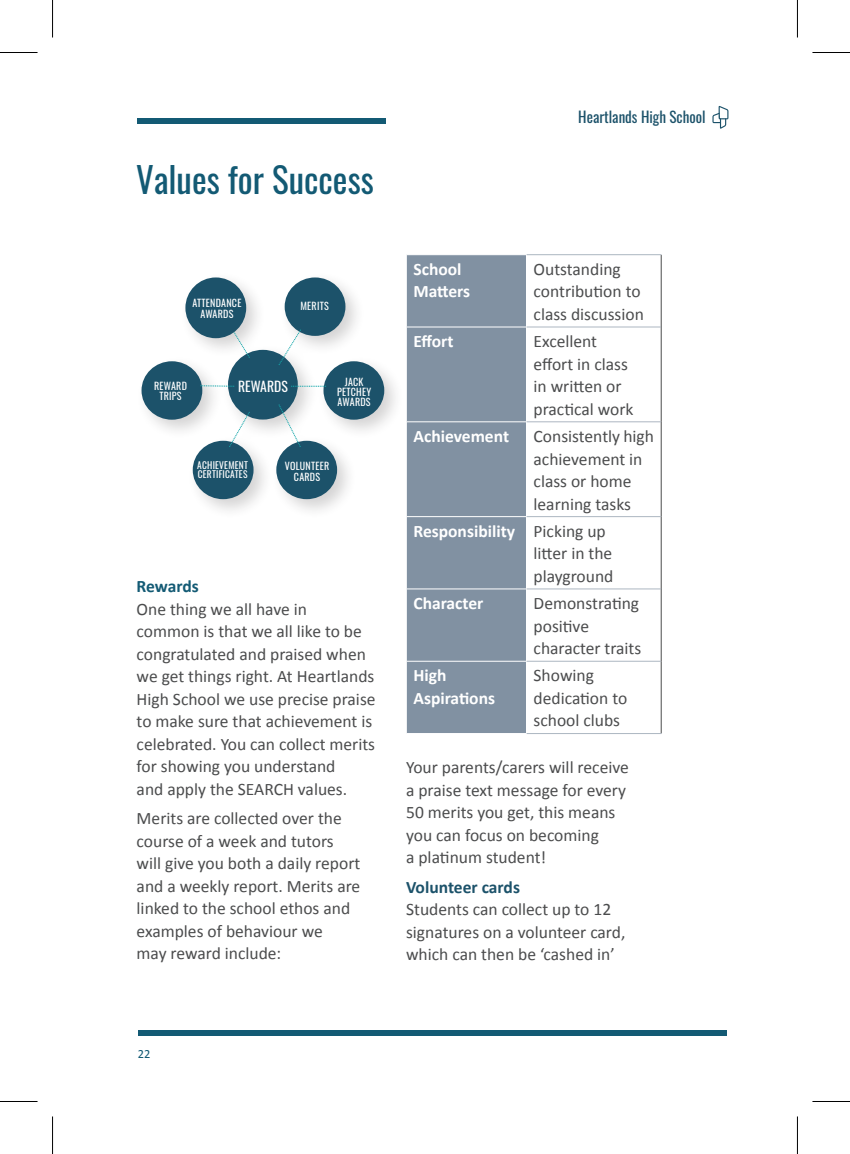
<style>
.page{position:relative;width:850px;height:1154px;background:#fff}
.page>*{position:absolute;margin:0;border:0;box-sizing:border-box;transform-origin:0 0}
.HEADING_2{font:35px "Oswald";color:#135a74}
.Body{font:17.5px/22.5px "Calibri";color:#4b4c4d}
.Body-2{font:700 17.5px/22.5px "Calibri";color:#fff}
.Heading_in_text__Cal{font:700 17.5px "Calibri";color:#1c526a}
.Heading_in_text__Cal-2{font:700 17.5px "Calibri";letter-spacing:-.01em;color:#135a74}
.t1{font:15px "Oswald";color:#1c526a}
.t2{font:13.75px "Oswald";color:#fff}
.t3{font:12.5px "Calibri";color:#135a74}
.t4{font:10px/10.2px "Oswald";letter-spacing:.025em;color:#fff;text-align:center}
.t5{font:9.5px/9.5px "Oswald";letter-spacing:.025em;color:#fff}
</style>
<div class="page">
<div style="left:138px;top:118px;width:248px;height:5px;background:#135a74"></div>
<div style="left:138px;top:1030px;width:588px;height:6px;background:#135a74"></div>
<svg style="left:712px;top:106px;width:16px;height:23px"></svg>
<div style="left:406px;top:255px;width:120px;height:478px;background:#8191a2"></div>
<svg style="left:527px;top:255px;width:133px;height:406px"></svg>
<hr style="left:660px;top:255px;width:1px;height:72px;background:#4b4c4d">
<hr style="left:660px;top:327px;width:1px;height:95px;background:#4b4c4d">
<hr style="left:660px;top:422px;width:1px;height:95px;background:#4b4c4d">
<hr style="left:660px;top:517px;width:1px;height:72px;background:#4b4c4d">
<hr style="left:660px;top:589px;width:1px;height:72px;background:#4b4c4d">
<hr style="left:660px;top:661px;width:1px;height:72px;background:#4b4c4d">
<hr style="left:406px;top:327px;width:120px;height:1px;background:#fff">
<hr style="left:406px;top:421px;width:120px;height:1px;background:#fff">
<hr style="left:406px;top:516px;width:120px;height:1px;background:#fff">
<hr style="left:406px;top:588px;width:120px;height:1px;background:#fff">
<hr style="left:406px;top:661px;width:120px;height:1px;background:#fff">
<hr style="left:526px;top:254px;width:135px;height:1px;background:#acb6c1">
<hr style="left:526px;top:327px;width:134px;height:1px;background:#acb6c1">
<hr style="left:526px;top:421px;width:134px;height:1px;background:#acb6c1">
<hr style="left:526px;top:516px;width:134px;height:1px;background:#acb6c1">
<hr style="left:526px;top:588px;width:134px;height:1px;background:#acb6c1">
<hr style="left:526px;top:661px;width:134px;height:1px;background:#acb6c1">
<hr style="left:526px;top:733px;width:135px;height:1px;background:#acb6c1">
<div style="left:135px;top:272px;width:269px;height:247px;background:#231f20;opacity:.2"></div>
<div style="left:284px;top:277px;width:61px;height:59px;background:#1c526a;border-radius:50%"></div>
<div style="left:323px;top:361px;width:61px;height:59px;background:#1c526a;border-radius:50%"></div>
<div style="left:276px;top:441px;width:61px;height:58px;background:#1c526a;border-radius:50%"></div>
<div style="left:193px;top:441px;width:60px;height:58px;background:#1c526a;border-radius:50%"></div>
<div style="left:141px;top:361px;width:61px;height:59px;background:#1c526a;border-radius:50%"></div>
<div style="left:228px;top:350px;width:69px;height:70px;background:#1c526a;border-radius:50%"></div>
<svg style="left:200px;top:385px;width:34px;height:2px"></svg>
<svg style="left:278px;top:329px;width:23px;height:36px"></svg>
<svg style="left:232px;top:329px;width:18px;height:29px"></svg>
<svg style="left:291px;top:386px;width:35px;height:1px"></svg>
<svg style="left:278px;top:404px;width:23px;height:43px"></svg>
<svg style="left:229px;top:411px;width:21px;height:36px"></svg>
<div style="left:185px;top:277px;width:61px;height:61px;background:#1c526a;border-radius:50%"></div>
<hr style="left:0;top:52px;width:38px;height:1px;background:#000">
<hr style="left:812px;top:52px;width:37px;height:1px;background:#000">
<hr style="left:0;top:1101px;width:38px;height:1px;background:#000">
<hr style="left:812px;top:1101px;width:37px;height:1px;background:#000">
<hr style="left:52px;top:0;width:1px;height:38px;background:#000">
<hr style="left:52px;top:1116px;width:1px;height:38px;background:#000">
<hr style="left:796px;top:0;width:1px;height:38px;background:#000">
<hr style="left:796px;top:1116px;width:1px;height:38px;background:#000">
<p class="HEADING_2" style="left:136px;top:149px;width:239px">Values for Success</p>
<p class="t4" style="left:192px;top:297px;width:51px">ATTENDANCE<br>AWARDS</p>
<p class="t4" style="left:300px;top:300px;width:30px">MERITS</p>
<p class="t4" style="left:154px;top:380px;width:34px">REWARD<br>TRIPS</p>
<p class="t2" style="left:238px;top:374px;width:51px">REWARDS</p>
<p class="t4" style="left:337px;top:375px;width:36px">JACK<br>PETCHEY<br>AWARDS</p>
<p class="t5" style="left:197px;top:459px;width:52px">ACHIEVEMENT<br>CERTIFICATES</p>
<p class="t4" style="left:285px;top:460px;width:46px">VOLUNTEER<br>CARDS</p>
<p class="Heading_in_text__Cal-2" style="left:137px;top:575px;width:64px">Rewards</p>
<p class="Body" style="left:137px;top:598px;width:240px">One thing we all have in<br>common is that we all like to be congratulated and praised when we get things right. At Heartlands<br>High School we use precise praise to make sure that achievement is celebrated. You can collect merits for showing you understand<br>and apply the SEARCH values.</p>
<p class="Body" style="left:137px;top:807px;width:225px">Merits are collected over the course of a week and tutors will give you both a daily report and a weekly report. Merits are linked to the school ethos and examples of behaviour we<br>may reward include:</p>
<p class="t1" style="left:578px;top:104px;width:129px">Heartlands High School</p>
<p class="Body-2" style="left:413px;top:258px;width:58px">School<br>Matters</p>
<p class="Body" style="left:533px;top:258px;width:112px">Outstanding contribution to class discussion</p>
<p class="Body-2" style="left:413px;top:330px;width:42px">Effort</p>
<p class="Body" style="left:533px;top:330px;width:101px">Excellent effort in class in written or practical work</p>
<p class="Body-2" style="left:413px;top:425px;width:97px">Achievement</p>
<p class="Body" style="left:533px;top:425px;width:122px">Consistently high achievement in class or home learning tasks</p>
<p class="Body-2" style="left:413px;top:520px;width:103px">Responsibility</p>
<p class="Body" style="left:533px;top:520px;width:81px">Picking up litter in the playground</p>
<p class="Body-2" style="left:413px;top:592px;width:71px">Character</p>
<p class="Body" style="left:533px;top:592px;width:109px">Demonstrating positive character traits</p>
<p class="Body-2" style="left:413px;top:664px;width:83px">High<br>Aspirations</p>
<p class="Body" style="left:533px;top:664px;width:95px">Showing dedication to school clubs</p>
<p class="Body" style="left:406px;top:756px;width:224px">Your parents/carers will receive a praise text message for every<br>50 merits you get, this means you can focus on becoming<br>a platinum student!</p>
<p class="Heading_in_text__Cal" style="left:406px;top:876px;width:115px">Volunteer cards</p>
<p class="Body" style="left:406px;top:898px;width:221px">Students can collect up to 12 signatures on a volunteer card, which can then be ‘cashed in’</p>
<p class="t3" style="left:138px;top:1046px;width:14px">22</p>
</div>
